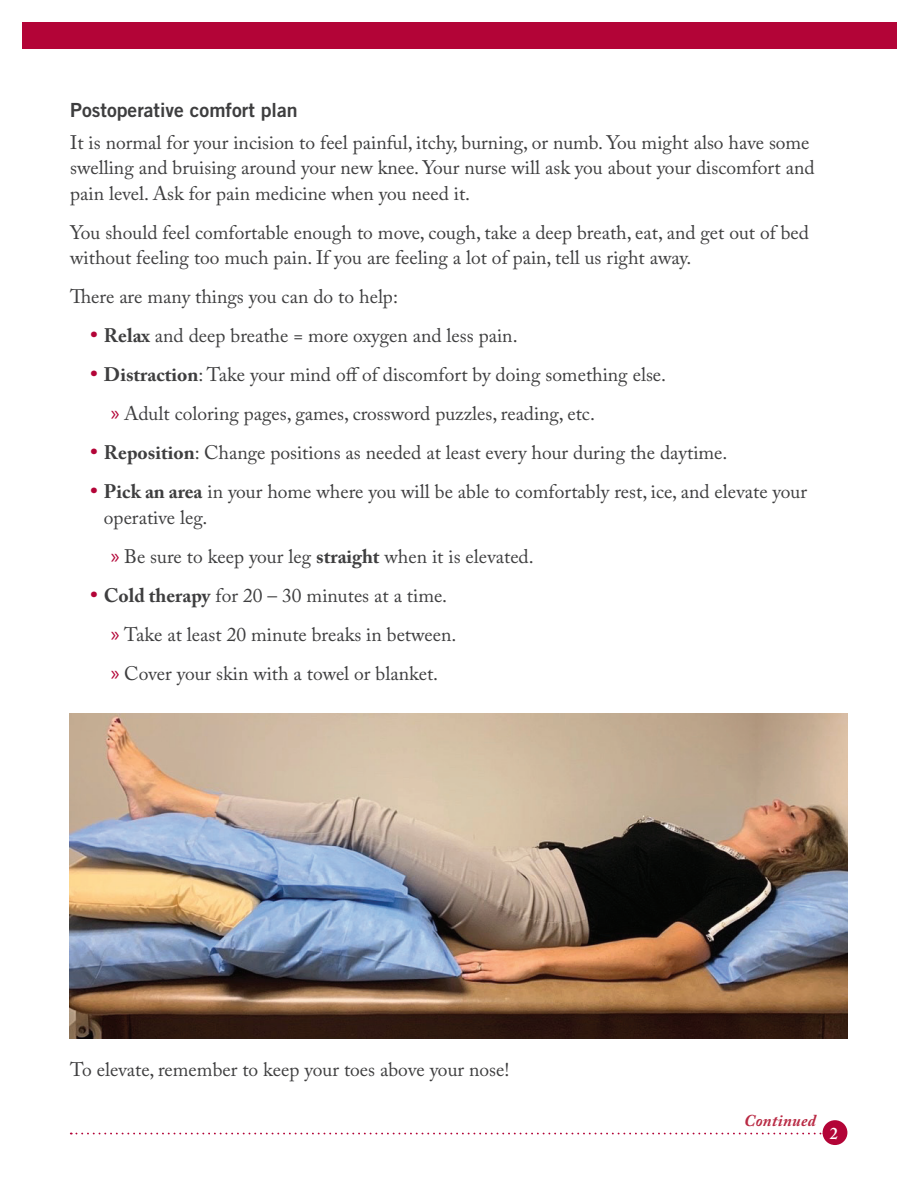
<style>
.page{position:relative;width:918px;height:1188px;background:#fff}
.page>*{position:absolute;margin:0;border:0;box-sizing:border-box;transform-origin:0 0}
.t1{font:19.5px/25.5px "Adobe Caslon Pro";color:#3e3e3f}
.t2{font:19.5px "Trade Gothic LT Std Bd 2";color:#3e3e3f}
.t3{font:italic 700 16.5px "Adobe Caslon Pro";letter-spacing:.02em;color:#b92a44}
.t4{font:600 16.5px "Adobe Caslon Pro";color:#fff}
.s1{font-weight:700;font-size:21px;color:#b30437}
.s2{font-weight:700}
.s3{font-family:"Myriad Pro";font-size:21px;color:#b30437}
</style>
<div class="page">
<div style="left:22px;top:22px;width:874px;height:27px;background:#b30437"></div>
<svg style="left:71px;top:1133px;width:752px;height:1px"></svg>
<div style="left:823px;top:1120px;width:24px;height:25px;background:#b30437;border-radius:50%"></div>
<img style="left:70px;top:714px;width:778px;height:324px">
<p class="t2" style="left:70px;top:98px;width:229px">Postoperative comfort plan</p>
<p class="t1" style="left:70px;top:129px;width:746px">It is normal for your incision to feel painful, itchy, burning, or numb. You might also have some swelling and bruising around your new knee. Your nurse will ask you about your discomfort and pain level. Ask for pain medicine when you need it.</p>
<p class="t1" style="left:70px;top:219px;width:740px">You should feel comfortable enough to move, cough, take a deep breath, eat, and get out of bed without feeling too much pain. If you are feeling a lot of pain, tell us right away.</p>
<p class="t1" style="left:70px;top:284px;width:329px">There are many things you can do to help:</p>
<p class="t1" style="left:90px;top:323px;width:429px"><span class="s1">•</span> <span class="s2">Relax</span> and deep breathe = more oxygen and less pain.</p>
<p class="t1" style="left:111px;top:355px;width:557px;line-height:39px;text-indent:-20px"><span class="s1">•</span> <span class="s2">Distraction</span>: Take your mind off of discomfort by doing something else. <span class="s3">»</span> Adult coloring pages, games, crossword puzzles, reading, etc.</p>
<p class="t1" style="left:90px;top:440px;width:638px"><span class="s1">•</span> <span class="s2">Reposition</span>: Change positions as needed at least every hour during the daytime.</p>
<p class="t1" style="left:104px;top:479px;width:705px;text-indent:-14px"><span class="s1">•</span> <span class="s2">Pick an area</span> in your home where you will be able to comfortably rest, ice, and elevate your operative leg.</p>
<p class="t1" style="left:111px;top:543px;width:425px"><span class="s3">»</span> Be sure to keep your leg <span class="s2">straight</span> when it is elevated.</p>
<p class="t1" style="left:111px;top:576px;width:347px;line-height:39px;text-indent:-20px"><span class="s1">•</span> <span class="s2">Cold therapy</span> for 20 – 30 minutes at a time. <span class="s3">»</span> Take at least 20 minute breaks in between. <span class="s3">»</span> Cover your skin with a towel or blanket.</p>
<p class="t1" style="left:70px;top:1056px;width:441px">To elevate, remember to keep your toes above your nose!</p>
<p class="t3" style="left:744px;top:1111px;width:73px">Continued</p>
<p class="t4" style="left:830px;top:1123px;width:10px">2</p>
</div>
